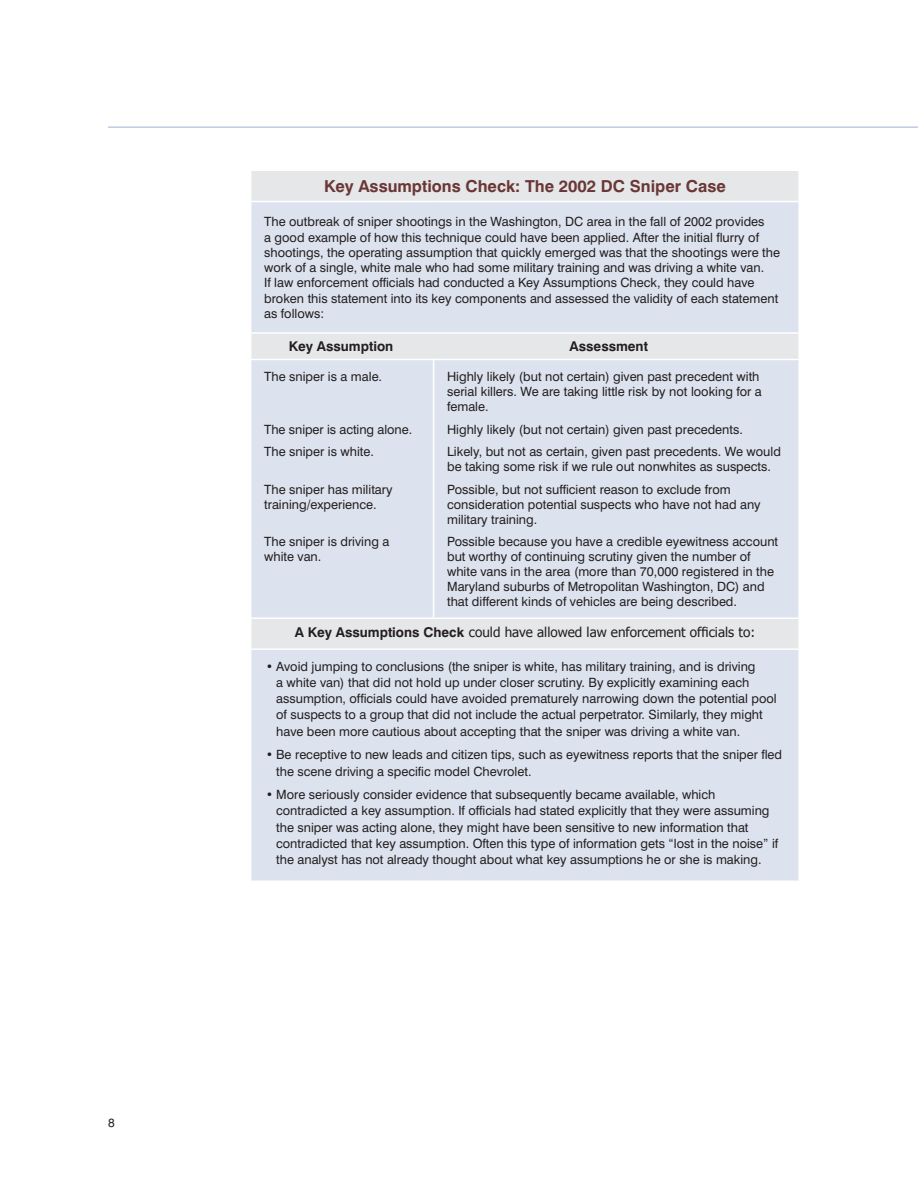
<style>
.page{position:relative;width:918px;height:1188px;background:#fff}
.page>*{position:absolute;margin:0;border:0;box-sizing:border-box;transform-origin:0 0}
.Body_Text_3{font:700 16.5px "Swiss 721 BT";color:#6a3736}
.Body_Text_3-2{font:13.5px "Tahoma";color:#231f20}
.Body_Text_3-3{font:700 13.5px "Swiss 721 BT";color:#231f20}
.Body_Text_3-4{font:12.75px/15px "Swiss 721 BT";color:#231f20}
.t1{font:12px "Helvetica";color:#231f20}
.s1{font-family:"Swiss 721 BT";font-weight:700}
</style>
<div class="page">
<hr style="left:108px;top:126px;width:810px;height:2px;background:#c0cbdf">
<div style="left:251px;top:171px;width:547px;height:30px;background:#e6e7e9"></div>
<svg style="left:251px;top:202px;width:547px;height:679px;background:#dde3ed"></svg>
<hr style="left:250px;top:332px;width:184px;height:2px;background:#fff">
<hr style="left:434px;top:332px;width:366px;height:2px;background:#fff">
<hr style="left:250px;top:359px;width:184px;height:1px;background:#fff">
<hr style="left:434px;top:359px;width:366px;height:1px;background:#fff">
<hr style="left:433px;top:360px;width:1px;height:257px;background:#fff">
<hr style="left:250px;top:617px;width:184px;height:2px;background:#fff">
<hr style="left:434px;top:617px;width:366px;height:2px;background:#fff">
<hr style="left:250px;top:648px;width:184px;height:2px;background:#fff">
<hr style="left:434px;top:648px;width:366px;height:2px;background:#fff">
<p class="t1" style="left:108px;top:1116px;width:8px">8</p>
<p class="Body_Text_3" style="left:324px;top:177px;width:403px">Key Assumptions Check: The 2002 DC Sniper Case</p>
<p class="Body_Text_3-4" style="left:264px;top:214px;width:517px">The outbreak of sniper shootings in the Washington, DC area in the fall of 2002 provides<br>a good example of how this technique could have been applied. After the initial flurry of shootings, the operating assumption that quickly emerged was that the shootings were the work of a single, white male who had some military training and was driving a white van.<br>If law enforcement officials had conducted a Key Assumptions Check, they could have broken this statement into its key components and assessed the validity of each statement as follows:</p>
<p class="Body_Text_3-3" style="left:289px;top:338px;width:106px">Key Assumption</p>
<p class="Body_Text_3-3" style="left:570px;top:338px;width:80px">Assessment</p>
<p class="Body_Text_3-4" style="left:264px;top:369px;width:119px">The sniper is a male.</p>
<p class="Body_Text_3-4" style="left:447px;top:369px;width:314px">Highly likely (but not certain) given past precedent with</p>
<p class="Body_Text_3-4" style="left:447px;top:384px;width:316px">serial killers. We are taking little risk by not looking for a female.</p>
<p class="Body_Text_3-4" style="left:447px;top:422px;width:297px">Highly likely (but not certain) given past precedents.</p>
<p class="Body_Text_3-4" style="left:447px;top:444px;width:335px">Likely, but not as certain, given past precedents. We would be taking some risk if we rule out nonwhites as suspects.</p>
<p class="Body_Text_3-4" style="left:447px;top:482px;width:315px">Possible, but not sufficient reason to exclude from consideration potential suspects who have not had any military training.</p>
<p class="Body_Text_3-4" style="left:447px;top:534px;width:333px">Possible because you have a credible eyewitness account but worthy of continuing scrutiny given the number of white vans in the area (more than 70,000 registered in the Maryland suburbs of Metropolitan Washington, DC) and that different kinds of vehicles are being described.</p>
<p class="Body_Text_3-2" style="left:295px;top:623px;width:462px"><span class="s1">A Key Assumptions Check</span> could have allowed law enforcement officials to:</p>
<p class="Body_Text_3-4" style="left:276px;top:658px;width:502px;line-height:16.2px;text-indent:-10px">• Avoid jumping to conclusions (the sniper is white, has military training, and is driving<br>a white van) that did not hold up under closer scrutiny. By explicitly examining each assumption, officials could have avoided prematurely narrowing down the potential pool of suspects to a group that did not include the actual perpetrator. Similarly, they might have been more cautious about accepting that the sniper was driving a white van.</p>
<p class="Body_Text_3-4" style="left:276px;top:747px;width:508px;line-height:16.2px;text-indent:-10px">• Be receptive to new leads and citizen tips, such as eyewitness reports that the sniper fled the scene driving a specific model Chevrolet.</p>
<p class="Body_Text_3-4" style="left:276px;top:787px;width:504px;line-height:16.2px;text-indent:-10px">• More seriously consider evidence that subsequently became available, which contradicted a key assumption. If officials had stated explicitly that they were assuming the sniper was acting alone, they might have been sensitive to new information that contradicted that key assumption. Often this type of information gets “lost in the noise” if the analyst has not already thought about what key assumptions he or she is making.</p>
<p class="Body_Text_3-4" style="left:264px;top:422px;width:149px">The sniper is acting alone.</p>
<p class="Body_Text_3-4" style="left:264px;top:444px;width:111px">The sniper is white.</p>
<p class="Body_Text_3-4" style="left:264px;top:482px;width:130px">The sniper has military training/experience.</p>
<p class="Body_Text_3-4" style="left:264px;top:534px;width:127px">The sniper is driving a white van.</p>
</div>
